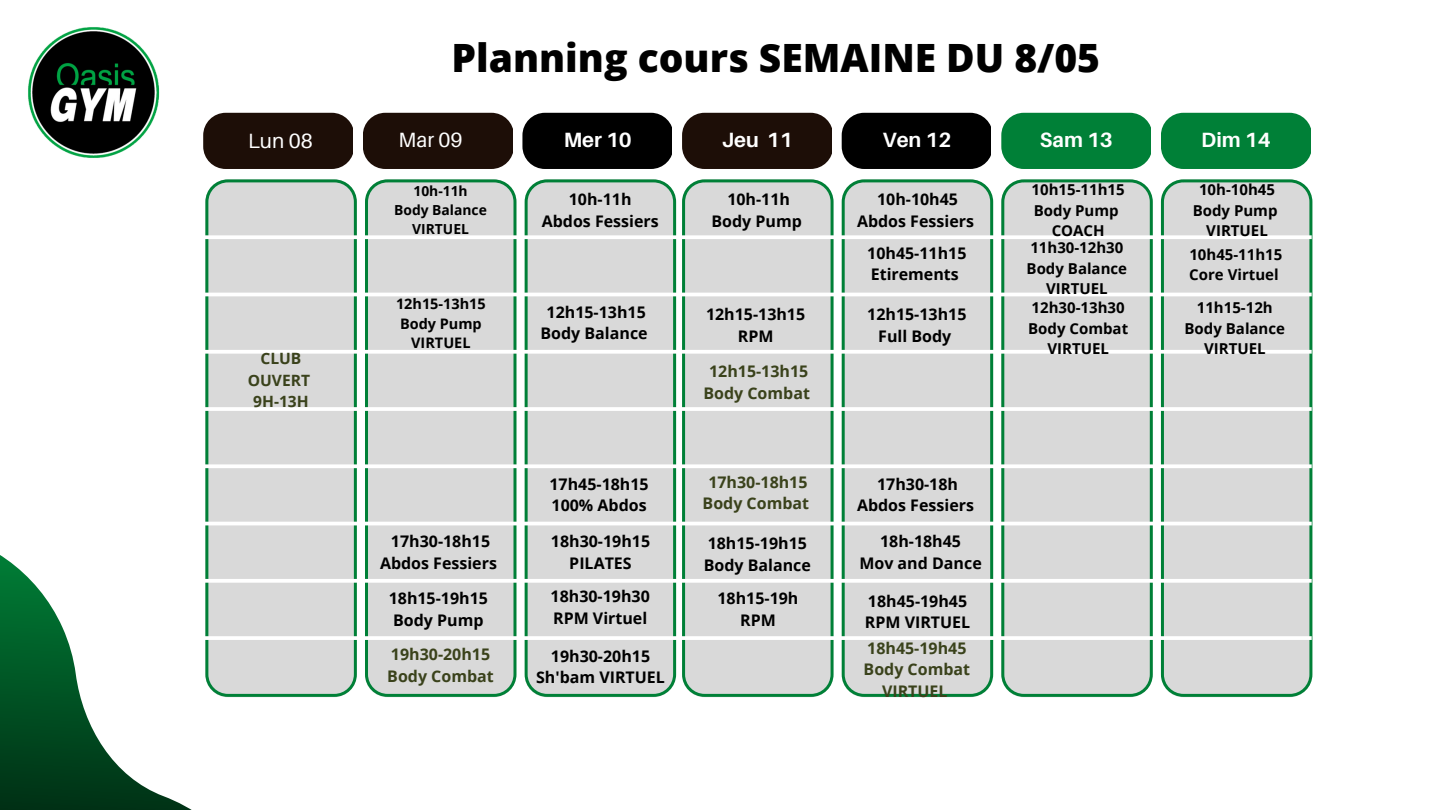
<style>
.page{position:relative;width:1440px;height:810px;background:#fff}
.page>*{position:absolute;margin:0;border:0;box-sizing:border-box;transform-origin:0 0}
.t1{font:800 39px "Open Sans";color:#000}
.t2{font:700 20.7px "Aileron";color:#fff}
.t3{font:20.7px "Aileron";color:#fff}
.t4{font:700 16px/21.8px "Open Sans";color:#000;text-align:center}
.t5{font:700 16px/21.8px "Open Sans";color:#3a421b;text-align:center}
.t6{font:700 15.6px/21.6px "Open Sans";color:#3a421b;text-align:center}
.t7{font:700 15px/20.4px "Open Sans";color:#000;text-align:center}
.t8{font:700 14.5px/19.7px "Open Sans";color:#000;text-align:center}
.t9{font:700 13.8px/18.8px "Open Sans";color:#000;text-align:center}
</style>
<div class="page">
<div style="left:203px;top:113px;width:150px;height:56px;background:#1d0e07"></div>
<div style="left:363px;top:113px;width:149px;height:56px;background:#1d0e07"></div>
<div style="left:522px;top:113px;width:150px;height:56px;background:#000"></div>
<div style="left:682px;top:113px;width:150px;height:56px;background:#1d0e07"></div>
<div style="left:842px;top:113px;width:149px;height:56px;background:#000"></div>
<div style="left:1001px;top:113px;width:150px;height:56px;background:#008037"></div>
<div style="left:1161px;top:113px;width:150px;height:56px;background:#008037"></div>
<div style="left:205px;top:179px;width:152px;height:518px;background:#d9d9d9"></div>
<svg style="left:365px;top:179px;width:152px;height:518px;background:#cdd4d0"></svg>
<div style="left:525px;top:179px;width:151px;height:518px;background:#d9d9d9"></div>
<svg style="left:682px;top:179px;width:152px;height:518px;background:#cdd4d0"></svg>
<div style="left:842px;top:179px;width:151px;height:518px;background:#d9d9d9"></div>
<svg style="left:1001px;top:179px;width:152px;height:518px;background:#ced5d1"></svg>
<div style="left:1161px;top:179px;width:151px;height:518px;background:#d9d9d9"></div>
<svg style="left:205px;top:235px;width:1107px;height:4px"></svg>
<hr style="left:203px;top:293px;width:1109px;height:3px;background:#fff">
<svg style="left:205px;top:350px;width:1107px;height:4px"></svg>
<hr style="left:203px;top:407px;width:1109px;height:4px;background:#fff">
<svg style="left:205px;top:464px;width:1107px;height:4px"></svg>
<hr style="left:203px;top:522px;width:1109px;height:3px;background:#fff">
<hr style="left:203px;top:579px;width:1109px;height:4px;background:#fff">
<hr style="left:203px;top:636px;width:1109px;height:4px;background:#fff">
<img style="left:28px;top:27px;width:132px;height:131px">
<svg style="left:0;top:468px;width:237px;height:342px"></svg>
<h1 class="t1" style="left:452px;top:30px;width:650px">Planning cours SEMAINE DU 8/05</h1>
<p class="t3" style="left:248px;top:128px;width:66px">Lun 08</p>
<p class="t3" style="left:399px;top:127px;width:66px">Mar 09</p>
<p class="t2" style="left:564px;top:127px;width:70px">Mer 10</p>
<p class="t2" style="left:722px;top:127px;width:72px">Jeu 11</p>
<p class="t2" style="left:882px;top:127px;width:70px">Ven 12</p>
<p class="t2" style="left:1040px;top:127px;width:74px">Sam 13</p>
<p class="t2" style="left:1201px;top:127px;width:71px">Dim 14</p>
<p class="t6" style="left:248px;top:347px;width:64px">CLUB<br>OUVERT<br>9H-13H</p>
<p class="t9" style="left:394px;top:182px;width:94px">10h-11h<br>Body Balance<br>VIRTUEL</p>
<p class="t8" style="left:396px;top:294px;width:91px">12h15-13h15<br>Body Pump<br>VIRTUEL</p>
<p class="t4" style="left:542px;top:188px;width:118px">10h-11h<br>Abdos Fessiers</p>
<p class="t4" style="left:541px;top:301px;width:109px">12h15-13h15<br>Body Balance</p>
<p class="t4" style="left:711px;top:188px;width:92px">10h-11h<br>Body Pump</p>
<p class="t4" style="left:706px;top:303px;width:101px">12h15-13h15<br>RPM</p>
<p class="t4" style="left:857px;top:188px;width:118px">10h-10h45<br>Abdos Fessiers</p>
<p class="t4" style="left:867px;top:241px;width:101px;text-align:left">10h45-11h15<br>Etirements</p>
<p class="t4" style="left:867px;top:303px;width:101px">12h15-13h15<br>Full Body</p>
<p class="t7" style="left:1032px;top:179px;width:95px">10h15-11h15<br>Body Pump<br>COACH</p>
<p class="t7" style="left:1027px;top:237px;width:103px">11h30-12h30<br>Body Balance<br>VIRTUEL<br>12h30-13h30<br>Body Combat<br>VIRTUEL</p>
<p class="t7" style="left:1193px;top:179px;width:86px">10h-10h45<br>Body Pump<br>VIRTUEL</p>
<p class="t7" style="left:1189px;top:244px;width:95px;text-align:left">10h45-11h15<br>Core Virtuel</p>
<p class="t7" style="left:1185px;top:297px;width:102px">11h15-12h<br>Body Balance<br>VIRTUEL</p>
<p class="t5" style="left:703px;top:360px;width:108px">12h15-13h15<br>Body Combat</p>
<p class="t4" style="left:380px;top:530px;width:118px">17h30-18h15<br>Abdos Fessiers</p>
<p class="t4" style="left:550px;top:473px;width:101px;text-align:left">17h45-18h15<br>100% Abdos</p>
<p class="t4" style="left:551px;top:530px;width:101px">18h30-19h15<br>PILATES</p>
<p class="t5" style="left:703px;top:470px;width:108px">17h30-18h15<br>Body Combat</p>
<p class="t4" style="left:704px;top:532px;width:109px;text-align:left">18h15-19h15<br>Body Balance</p>
<p class="t4" style="left:857px;top:473px;width:118px">17h30-18h<br>Abdos Fessiers</p>
<p class="t4" style="left:859px;top:530px;width:124px">18h-18h45<br>Mov and Dance</p>
<p class="t4" style="left:389px;top:587px;width:101px;text-align:left">18h15-19h15<br>Body Pump</p>
<p class="t5" style="left:387px;top:643px;width:108px;text-align:left">19h30-20h15<br>Body Combat</p>
<p class="t4" style="left:551px;top:585px;width:101px;text-align:left">18h30-19h30<br>RPM Virtuel</p>
<p class="t4" style="left:536px;top:644px;width:130px">19h30-20h15<br>Sh'bam VIRTUEL</p>
<p class="t4" style="left:717px;top:587px;width:82px">18h15-19h<br>RPM</p>
<p class="t4" style="left:865px;top:589px;width:107px;text-align:left">18h45-19h45<br>RPM VIRTUEL</p>
<p class="t5" style="left:864px;top:637px;width:108px">18h45-19h45<br>Body Combat<br>VIRTUEL</p>
</div>
